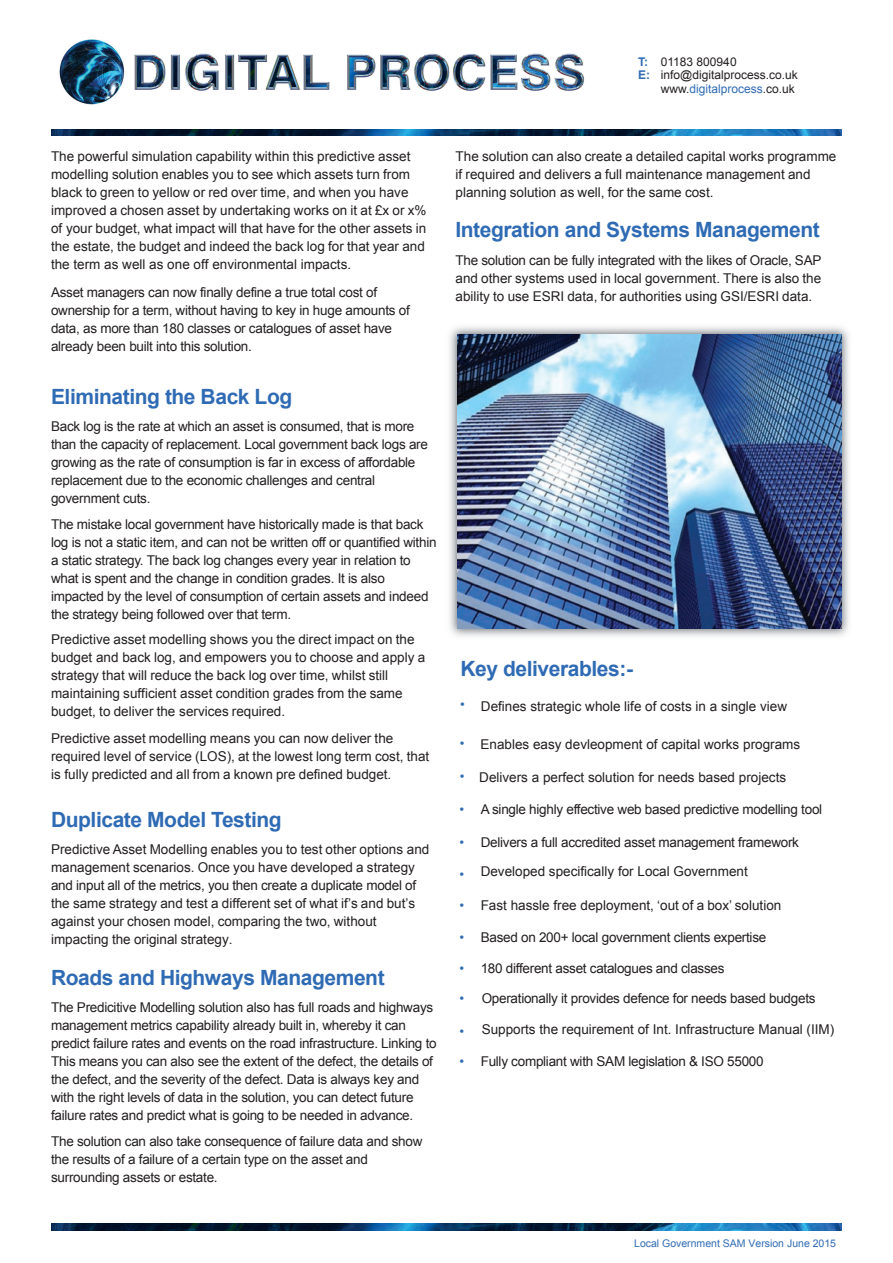
<style>
.page{position:relative;width:893px;height:1263px;background:#fff}
.page>*{position:absolute;margin:0;border:0;box-sizing:border-box;transform-origin:0 0}
.t1{font:700 21px "Arial";letter-spacing:-.02em;color:#2f6bb4}
.t2{font:13.5px/18px "Arial";letter-spacing:-.02em;color:#231f20}
.t3{font:13.5px/18px "Arial";color:#231f20}
.t4{font:13.5px "Arial";color:#2f6bb4}
.t5{font:12px "Arial";color:#231f20}
.t6{font:12px "Arial";color:#2f6bb4}
.t7{font:10.5px "Arial";color:#2f6bb4}
.s1{font-weight:700;color:#2f6bb4}
.s2{color:#231f20}
.s3{color:#2f6bb4}
</style>
<div class="page">
<img style="left:51px;top:1224px;width:791px;height:6px">
<img style="left:51px;top:129px;width:791px;height:7px">
<img style="left:449px;top:326px;width:400px;height:311px">
<img style="left:457px;top:334px;width:385px;height:294px">
<img style="left:59px;top:39px;width:526px;height:66px">
<p class="t5" style="left:638px;top:55px;width:100px"><span class="s1">T:</span> 01183 800940</p>
<p class="t5" style="left:638px;top:68px;width:161px"><span class="s1">e:</span> info@digitalprocess.co.uk</p>
<p class="t6" style="left:661px;top:82px;width:136px"><span class="s2">www.</span>digitalprocess<span class="s2">.co.uk</span></p>
<p class="t3" style="left:51px;top:147px;width:377px">The powerful simulation capability within this predictive asset modelling solution enables you to see which assets turn from black to green to yellow or red over time, and when you have improved a chosen asset by undertaking works on it at £x or x% of your budget, what impact will that have for the other assets in the estate, the budget and indeed the back log for that year and the term as well as one off environmental impacts.</p>
<p class="t2" style="left:51px;top:284px;width:360px">Asset managers can now finally define a true total cost of ownership for a term, without having to key in huge amounts of data, as more than 180 classes or catalogues of asset have already been built into this solution.</p>
<h1 class="t1" style="left:51px;top:385px;width:243px">eliminating the Back Log</h1>
<p class="t2" style="left:51px;top:417px;width:378px">Back log is the rate at which an asset is consumed, that is more than the capacity of replacement. Local government back logs are growing as the rate of consumption is far in excess of affordable replacement due to the economic challenges and central government cuts.</p>
<p class="t2" style="left:51px;top:516px;width:387px">The mistake local government have historically made is that back log is not a static item, and can not be written off or quantified within a static strategy. The back log changes every year in relation to what is spent and the change in condition grades. It is also impacted by the level of consumption of certain assets and indeed the strategy being followed over that term.</p>
<p class="t3" style="left:51px;top:630px;width:376px">Predictive asset modelling shows you the direct impact on the budget and back log, and empowers you to choose and apply a strategy that will reduce the back log over time, whilst still maintaining sufficient asset condition grades from the same budget, to deliver the services required.</p>
<p class="t3" style="left:51px;top:729px;width:380px">Predictive asset modelling means you can now deliver the required level of service (LOS), at the lowest long term cost, that is fully predicted and all from a known pre defined budget.</p>
<h1 class="t1" style="left:51px;top:808px;width:232px">Duplicate Model Testing</h1>
<p class="t3" style="left:51px;top:840px;width:380px">Predictive Asset Modelling enables you to test other options and management scenarios. Once you have developed a strategy and input all of the metrics, you then create a duplicate model of the same strategy and test a different set of what if’s and but’s against your chosen model, comparing the two, without impacting the original strategy.</p>
<h1 class="t1" style="left:51px;top:966px;width:335px">Roads and Highways Management</h1>
<p class="t2" style="left:51px;top:998px;width:387px">The Predicitive Modelling solution also has full roads and highways management metrics capability already built in, whereby it can predict failure rates and events on the road infrastructure. Linking to This means you can also see the extent of the defect, the details of the defect, and the severity of the defect. Data is always key and with the right levels of data in the solution, you can detect future failure rates and predict what is going to be needed in advance.</p>
<p class="t2" style="left:51px;top:1132px;width:373px">The solution can also take consequence of failure data and show the results of a failure of a certain type on the asset and surrounding assets or estate.</p>
<p class="t3" style="left:456px;top:147px;width:382px">The solution can also create a detailed capital works programme if required and delivers a full maintenance management and planning solution as well, for the same cost.</p>
<h1 class="t1" style="left:455px;top:218px;width:366px">Integration and Systems Management</h1>
<p class="t2" style="left:455px;top:251px;width:367px;text-align:justify">The solution can be fully integrated with the likes of Oracle, SAP and other systems used in local government. There is also the ability to use ESRI data, for authorities using GSI/ESRI data.</p>
<h1 class="t1" style="left:460px;top:657px;width:174px">Key deliverables:-</h1>
<p class="t4" style="left:460px;top:697px;width:6px">•</p>
<p class="t4" style="left:460px;top:736px;width:6px">•</p>
<p class="t3" style="left:481px;top:697px;width:308px">Defines strategic whole life of costs in a single view</p>
<p class="t3" style="left:480px;top:735px;width:321px">Enables easy devleopment of capital works programs</p>
<p class="t3" style="left:460px;top:768px;width:328px"><span class="s3">•</span> Delivers a perfect solution for needs based projects</p>
<p class="t2" style="left:459px;top:800px;width:364px"><span class="s3">•</span> A single highly effective web based predictive modelling tool</p>
<p class="t2" style="left:459px;top:833px;width:341px"><span class="s3">•</span> Delivers a full accredited asset management framework</p>
<p class="t3" style="left:459px;top:862px;width:290px"><span class="s3">•</span> Developed specifically for Local Government</p>
<p class="t3" style="left:459px;top:896px;width:323px"><span class="s3">•</span> Fast hassle free deployment, ‘out of a box’ solution</p>
<p class="t2" style="left:459px;top:928px;width:308px"><span class="s3">•</span> Based on 200+ local government clients expertise</p>
<p class="t2" style="left:459px;top:959px;width:267px"><span class="s3">•</span> 180 different asset catalogues and classes</p>
<p class="t2" style="left:459px;top:989px;width:358px"><span class="s3">•</span> Operationally it provides defence for needs based budgets</p>
<p class="t3" style="left:459px;top:1021px;width:376px"><span class="s3">•</span> Supports the requirement of Int. Infrastructure Manual (IIM)</p>
<p class="t2" style="left:459px;top:1052px;width:306px"><span class="s3">•</span> Fully compliant with SAM legislation &amp; ISO 55000</p>
<p class="t7" style="left:634px;top:1238px;width:203px">Local Government SAM Version June 2015</p>
</div>
